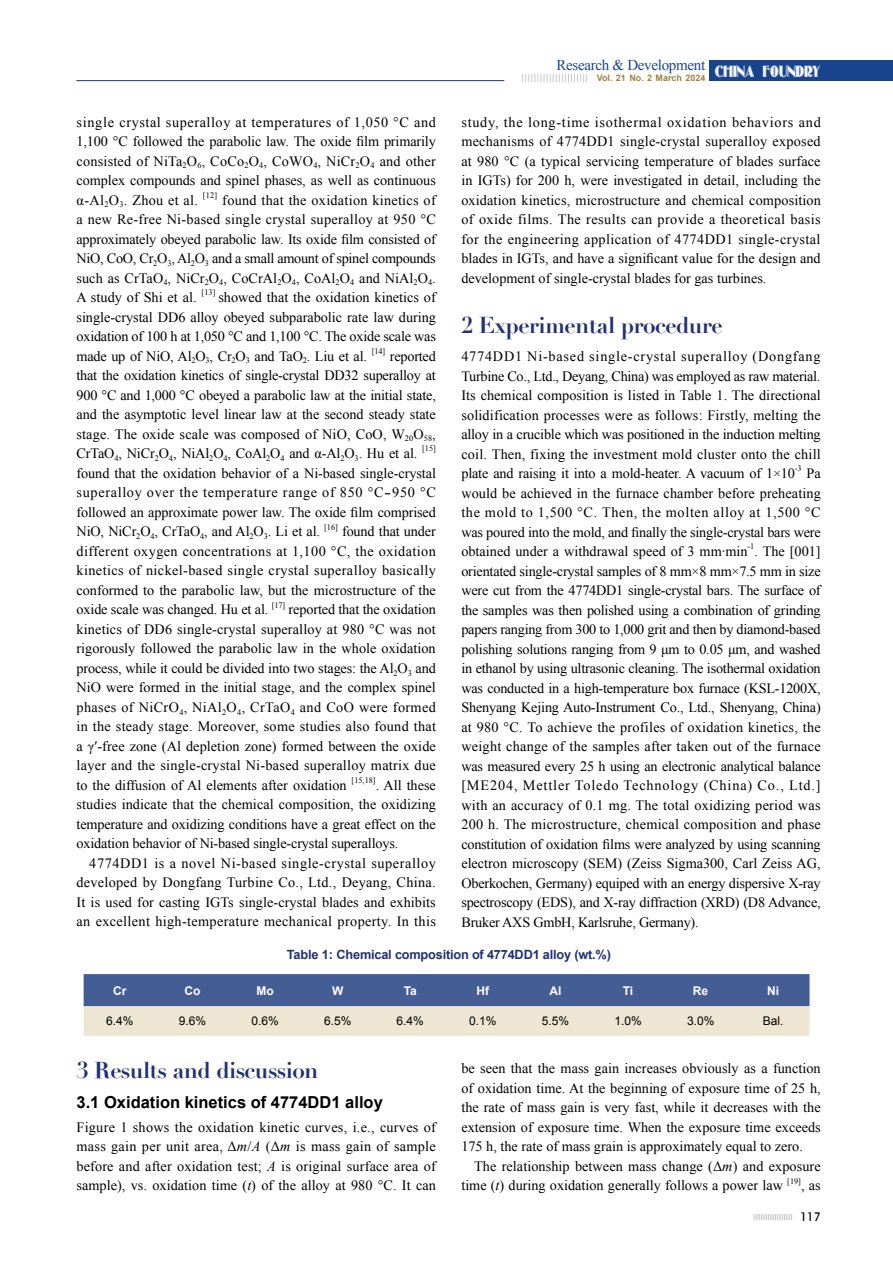
<style>
.page{position:relative;width:893px;height:1263px;background:#fff}
.page>*{position:absolute;margin:0;border:0;box-sizing:border-box;transform-origin:0 0}
.t1{font:700 22.5px "Didot";letter-spacing:-.025em;color:#213174}
.t2{font:700 16.5px "Arial";color:#000}
.t3{font:15.6px "Oldgate Lane Outline";color:#fff}
.t4{font:15px "Times New Roman";letter-spacing:-.02em;color:#18448e}
.t5{font:14.25px/19.5px "Times New Roman";color:#000;text-align:justify}
.t6{font:700 12.75px "Arial";letter-spacing:-.015em;color:#213174}
.t7{font:12px "Arial";color:#000}
.t8{font:700 12px "Arial";color:#fff}
.t9{font:500 12px "Avant Garde IT Cby BT";color:#000}
.t10{font:700 9px "Arial";color:#9d8447}
.t11{font:8.25px "Times New Roman";color:#000}
.s1{font-style:italic}
</style>
<div class="page">
<svg style="left:754px;top:1214px;width:38px;height:6px"></svg>
<div style="left:709px;top:60px;width:184px;height:21px;background:#18448e"></div>
<svg style="left:522px;top:74px;width:65px;height:8px"></svg>
<hr style="left:76px;top:80px;width:428px;height:1px;background:#213174">
<svg style="left:84px;top:974px;width:725px;height:62px;background:#969fb3"></svg>
<p class="t4" style="left:556px;top:55px;width:150px">Research &amp; Development</p>
<p class="t10" style="left:597px;top:72px;width:110px">Vol. 21 No. 2 March 2024</p>
<p class="t3" style="left:715px;top:62px;width:107px">CHINA FOUNDRY</p>
<p class="t5" style="left:461px;top:112px;width:361px">study, the long-time isothermal oxidation behaviors and mechanisms of 4774DD1 single-crystal superalloy exposed at 980 °C (a typical servicing temperature of blades surface in IGTs) for 200 h, were investigated in detail, including the oxidation kinetics, microstructure and chemical composition of oxide films. The results can provide a theoretical basis for the engineering application of 4774DD1 single-crystal blades in IGTs, and have a significant value for the design and development of single-crystal blades for gas turbines.</p>
<h1 class="t1" style="left:461px;top:311px;width:263px">2 Experimental procedure</h1>
<p class="t5" style="left:461px;top:346px;width:361px">4774DD1 Ni-based single-crystal superalloy (Dongfang Turbine Co., Ltd., Deyang, China) was employed as raw material.<br>Its chemical composition is listed in Table 1. The directional solidification processes were as follows: Firstly, melting the alloy in a crucible which was positioned in the induction melting coil. Then, fixing the investment mold cluster onto the chill plate and raising it into a mold-heater. A vacuum of 1×10</p>
<p class="t5" style="left:77px;top:112px;width:361px">single crystal superalloy at temperatures of 1,050 °C and 1,100 °C followed the parabolic law. The oxide film primarily consisted of NiTa<sub>2</sub>O<sub>6</sub>, CoCo<sub>2</sub>O<sub>4</sub>, CoWO<sub>4</sub>, NiCr<sub>2</sub>O<sub>4</sub> and other complex compounds and spinel phases, as well as continuous α-Al<sub>2</sub>O<sub>3</sub>. Zhou et al.</p>
<p class="t11" style="left:203px;top:190px;width:16px">[12]</p>
<p class="t5" style="left:77px;top:190px;width:361px;text-indent:146px">found that the oxidation kinetics of a new Re-free Ni-based single crystal superalloy at 950 °C approximately obeyed parabolic law. Its oxide film consisted of NiO, CoO, Cr<sub>2</sub>O<sub>3</sub>, Al<sub>2</sub>O<sub>3</sub> and a small amount of spinel compounds such as CrTaO<sub>4</sub>, NiCr<sub>2</sub>O<sub>4</sub>, CoCrAl<sub>2</sub>O<sub>4</sub>, CoAl<sub>2</sub>O<sub>4</sub> and NiAl<sub>2</sub>O<sub>4</sub>.<br>A study of Shi et al.</p>
<p class="t11" style="left:202px;top:287px;width:15px">[13]</p>
<p class="t5" style="left:77px;top:287px;width:361px;text-indent:142px">showed that the oxidation kinetics of single-crystal DD6 alloy obeyed subparabolic rate law during oxidation of 100 h at 1,050 °C and 1,100 °C. The oxide scale was made up of NiO, Al<sub>2</sub>O<sub>3</sub>, Cr<sub>2</sub>O<sub>3</sub> and TaO<sub>2</sub>. Liu et al.</p>
<p class="t11" style="left:372px;top:346px;width:15px">[14]</p>
<p class="t5" style="left:77px;top:346px;width:361px;text-indent:313px">reported that the oxidation kinetics of single-crystal DD32 superalloy at 900 °C and 1,000 °C obeyed a parabolic law at the initial state, and the asymptotic level linear law at the second steady state stage. The oxide scale was composed of NiO, CoO, W<sub>20</sub>O<sub>58</sub>, CrTaO<sub>4</sub>, NiCr<sub>2</sub>O<sub>4</sub>, NiAl<sub>2</sub>O<sub>4</sub>, CoAl<sub>2</sub>O<sub>4</sub> and α-Al<sub>2</sub>O<sub>3</sub>. Hu et al.</p>
<p class="t11" style="left:422px;top:443px;width:15px">[15]</p>
<p class="t5" style="left:77px;top:463px;width:361px">found that the oxidation behavior of a Ni-based single-crystal superalloy over the temperature range of 850 °C-950 °C followed an approximate power law. The oxide film comprised NiO, NiCr<sub>2</sub>O<sub>4</sub>, CrTaO<sub>4</sub>, and Al<sub>2</sub>O<sub>3</sub>. Li et al.</p>
<p class="t11" style="left:795px;top:463px;width:8px">-3</p>
<p class="t5" style="left:461px;top:463px;width:361px;text-indent:345px">Pa would be achieved in the furnace chamber before preheating the mold to 1,500 °C. Then, the molten alloy at 1,500 °C was poured into the mold, and finally the single-crystal bars were obtained under a withdrawal speed of 3 mm·min</p>
<p class="t11" style="left:324px;top:521px;width:15px">[16]</p>
<p class="t5" style="left:77px;top:521px;width:361px;text-indent:265px">found that under different oxygen concentrations at 1,100 °C, the oxidation kinetics of nickel-based single crystal superalloy basically conformed to the parabolic law, but the microstructure of the oxide scale was changed. Hu et al.</p>
<p class="t11" style="left:747px;top:541px;width:8px">-1</p>
<p class="t5" style="left:461px;top:541px;width:361px;text-indent:293px">. The [001] orientated single-crystal samples of 8 mm×8 mm×7.5 mm in size were cut from the 4774DD1 single-crystal bars. The surface of the samples was then polished using a combination of grinding papers ranging from 300 to 1,000 grit and then by diamond-based polishing solutions ranging from 9 μm to 0.05 μm, and washed in ethanol by using ultrasonic cleaning. The isothermal oxidation was conducted in a high-temperature box furnace (KSL-1200X, Shenyang Kejing Auto-Instrument Co., Ltd., Shenyang, China) at 980 °C. To achieve the profiles of oxidation kinetics, the weight change of the samples after taken out of the furnace was measured every 25 h using an electronic analytical balance [ME204, Mettler Toledo Technology (China) Co., Ltd.] with an accuracy of 0.1 mg. The total oxidizing period was 200 h. The microstructure, chemical composition and phase constitution of oxidation films were analyzed by using scanning electron microscopy (SEM) (Zeiss Sigma300, Carl Zeiss AG, Oberkochen, Germany) equiped with an energy dispersive X-ray spectroscopy (EDS), and X-ray diffraction (XRD) (D8 Advance, Bruker AXS GmbH, Karlsruhe, Germany).</p>
<p class="t6" style="left:287px;top:946px;width:326px">Table 1: Chemical composition of 4774DD1 alloy (wt.%)</p>
<p class="t11" style="left:272px;top:599px;width:15px">[17]</p>
<p class="t5" style="left:77px;top:599px;width:361px;text-indent:212px">reported that the oxidation kinetics of DD6 single-crystal superalloy at 980 °C was not rigorously followed the parabolic law in the whole oxidation process, while it could be divided into two stages: the Al<sub>2</sub>O<sub>3</sub> and NiO were formed in the initial stage, and the complex spinel phases of NiCrO<sub>4</sub>, NiAl<sub>2</sub>O<sub>4</sub>, CrTaO<sub>4</sub> and CoO were formed in the steady stage. Moreover, some studies also found that a γ′-free zone (Al depletion zone) formed between the oxide layer and the single-crystal Ni-based superalloy matrix due to the diffusion of Al elements after oxidation</p>
<p class="t11" style="left:352px;top:775px;width:26px">[15,18]</p>
<p class="t5" style="left:77px;top:775px;width:361px;text-indent:299px">. All these studies indicate that the chemical composition, the oxidizing temperature and oxidizing conditions have a great effect on the oxidation behavior of Ni-based single-crystal superalloys.</p>
<p class="t5" style="left:77px;top:853px;width:361px;text-indent:13px">4774DD1 is a novel Ni-based single-crystal superalloy developed by Dongfang Turbine Co., Ltd., Deyang, China.<br>It is used for casting IGTs single-crystal blades and exhibits an excellent high-temperature mechanical property. In this</p>
<p class="t8" style="left:113px;top:982px;width:15px">Cr</p>
<p class="t8" style="left:185px;top:982px;width:17px">Co</p>
<p class="t8" style="left:256px;top:982px;width:19px">Mo</p>
<p class="t8" style="left:332px;top:982px;width:13px">W</p>
<p class="t8" style="left:404px;top:982px;width:15px">Ta</p>
<p class="t8" style="left:477px;top:982px;width:14px">Hf</p>
<p class="t8" style="left:549px;top:982px;width:13px">Al</p>
<p class="t8" style="left:623px;top:982px;width:12px">Ti</p>
<p class="t8" style="left:693px;top:982px;width:17px">Re</p>
<p class="t8" style="left:767px;top:982px;width:13px">Ni</p>
<p class="t7" style="left:106px;top:1013px;width:29px">6.4%</p>
<p class="t7" style="left:179px;top:1013px;width:29px">9.6%</p>
<p class="t7" style="left:251px;top:1013px;width:29px">0.6%</p>
<p class="t7" style="left:324px;top:1013px;width:29px">6.5%</p>
<p class="t7" style="left:397px;top:1013px;width:29px">6.4%</p>
<p class="t7" style="left:469px;top:1013px;width:29px">0.1%</p>
<p class="t7" style="left:542px;top:1013px;width:29px">5.5%</p>
<p class="t7" style="left:614px;top:1013px;width:29px">1.0%</p>
<p class="t7" style="left:687px;top:1013px;width:29px">3.0%</p>
<p class="t7" style="left:763px;top:1013px;width:22px">Bal.</p>
<h1 class="t1" style="left:76px;top:1056px;width:243px">3 Results and discussion</h1>
<p class="t2" style="left:77px;top:1091px;width:308px">3.1 Oxidation kinetics of 4774DD1 alloy</p>
<p class="t5" style="left:77px;top:1117px;width:361px">Figure 1 shows the oxidation kinetic curves, i.e., curves of mass gain per unit area, Δ<span class="s1">m</span>/<span class="s1">A</span> (Δ<span class="s1">m</span> is mass gain of sample before and after oxidation test; <span class="s1">A</span> is original surface area of sample), vs. oxidation time (<span class="s1">t</span>) of the alloy at 980 °C. It can</p>
<p class="t5" style="left:461px;top:1058px;width:361px">be seen that the mass gain increases obviously as a function of oxidation time. At the beginning of exposure time of 25 h, the rate of mass gain is very fast, while it decreases with the extension of exposure time. When the exposure time exceeds 175 h, the rate of mass grain is approximately equal to zero.</p>
<p class="t5" style="left:461px;top:1156px;width:361px;text-indent:13px">The relationship between mass change (Δ<span class="s1">m</span>) and exposure time (<span class="s1">t</span>) during oxidation generally follows a power law</p>
<p class="t11" style="left:787px;top:1175px;width:15px">[19]</p>
<p class="t5" style="left:801px;top:1175px;width:21px">, as</p>
<p class="t9" style="left:800px;top:1209px;width:22px">117</p>
</div>
